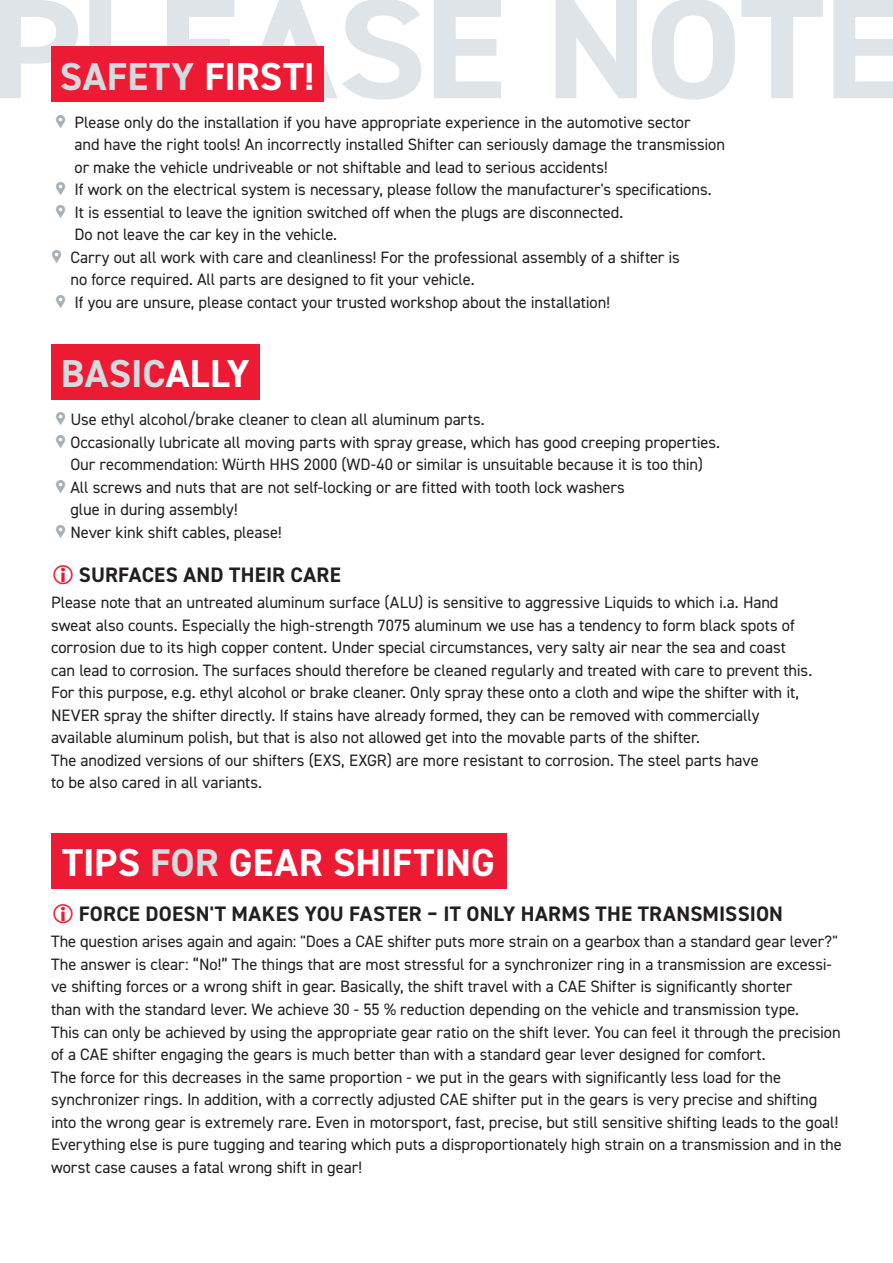
<style>
.page{position:relative;width:893px;height:1263px;background:#fff}
.page>*{position:absolute;margin:0;border:0;box-sizing:border-box;transform-origin:0 0}
.Inhaltsüberschrift{font:700 142.5px "DIN2014";letter-spacing:-.01em;color:#dfe4e8;scale:1.1 1}
.Fliesstext_normal_mit_1_Abstand{font:700 39px "DIN2014";letter-spacing:.01em;color:#d4dade}
.Fliesstext_normal_mit_1_Abstand-2{font:700 39px "DIN2014";color:#fff}
.Inhaltsüberschrift-2{font:700 21px "DIN2014";letter-spacing:.01em;color:#231f20}
.Fliesstext_normal_ohne_Abstand{font:16.5px/22.5px "DIN2014";letter-spacing:-.005em;color:#231f20}
.Inhaltsüberschrift-3{font:16.5px/22.5px "DIN2014";letter-spacing:-.005em;color:#231f20}
.s1{color:#a8b0b6}
.s2{color:#fff}
.s3{color:#d4dade}
</style>
<div class="page">
<div style="left:51px;top:47px;width:272px;height:55px;background:#ed1a33"></div>
<div style="left:51px;top:344px;width:208px;height:56px;background:#ed1a33"></div>
<div style="left:51px;top:833px;width:455px;height:56px;background:#ed1a33"></div>
<p class="Inhaltsüberschrift" style="left:-12px;top:-46px;width:835px">PLEASE NOTE</p>
<p class="Fliesstext_normal_ohne_Abstand" style="left:75px;top:110px;width:652px;text-indent:-19px"><span class="s1">⛳</span> Please only do the installation if you have appropriate experience in the automotive sector<br>and have the right tools! An incorrectly installed Shifter can seriously damage the transmission or make the vehicle undriveable or not shiftable and lead to serious accidents!</p>
<p class="Fliesstext_normal_ohne_Abstand" style="left:55px;top:178px;width:658px"><span class="s1">⛳</span> If work on the electrical system is necessary, please follow the manufacturer's specifications.</p>
<p class="Fliesstext_normal_ohne_Abstand" style="left:75px;top:200px;width:550px;text-indent:-19px"><span class="s1">⛳</span> It is essential to leave the ignition switched off when the plugs are disconnected.<br>Do not leave the car key in the vehicle.</p>
<p class="Fliesstext_normal_ohne_Abstand" style="left:70px;top:245px;width:611px;text-indent:-19px"><span class="s1">⛳</span> Carry out all work with care and cleanliness! For the professional assembly of a shifter is no force required. All parts are designed to fit your vehicle.</p>
<p class="Fliesstext_normal_ohne_Abstand" style="left:55px;top:290px;width:556px"><span class="s1">⛳</span> If you are unsure, please contact your trusted workshop about the installation!</p>
<p class="Fliesstext_normal_mit_1_Abstand" style="left:60px;top:50px;width:256px">SAFETY <span class="s2">FIRST!</span></p>
<p class="Fliesstext_normal_mit_1_Abstand" style="left:61px;top:348px;width:190px">BASIC<span class="s2">ALLY</span></p>
<p class="Fliesstext_normal_ohne_Abstand" style="left:55px;top:408px;width:431px"><span class="s1">⛳</span> Use ethyl alcohol/brake cleaner to clean all aluminum parts.</p>
<p class="Fliesstext_normal_ohne_Abstand" style="left:55px;top:431px;width:666px;text-align:center"><span class="s1">⛳</span> Occasionally lubricate all moving parts with spray grease, which has good creeping properties.<br>Our recommendation: Würth HHS 2000 (WD-40 or similar is unsuitable because it is too thin)</p>
<p class="Fliesstext_normal_ohne_Abstand" style="left:70px;top:476px;width:556px;text-indent:-15px"><span class="s1">⛳</span> All screws and nuts that are not self-locking or are fitted with tooth lock washers glue in during assembly!</p>
<p class="Fliesstext_normal_ohne_Abstand" style="left:55px;top:521px;width:228px"><span class="s1">⛳</span> Never kink shift cables, please!</p>
<p class="Inhaltsüberschrift-2" style="left:79px;top:560px;width:264px">SURFACES AND THEIR CARE</p>
<p class="Inhaltsüberschrift-3" style="left:51px;top:591px;width:763px">Please note that an untreated aluminum surface (ALU) is sensitive to aggressive Liquids to which i.a. Hand sweat also counts. Especially the high-strength 7075 aluminum we use has a tendency to form black spots of corrosion due to its high copper content. Under special circumstances, very salty air near the sea and coast can lead to corrosion. The surfaces should therefore be cleaned regularly and treated with care to prevent this.<br>For this purpose, e.g. ethyl alcohol or brake cleaner. Only spray these onto a cloth and wipe the shifter with it, NEVER spray the shifter directly. If stains have already formed, they can be removed with commercially available aluminum polish, but that is also not allowed get into the movable parts of the shifter.<br>The anodized versions of our shifters (EXS, EXGR) are more resistant to corrosion. The steel parts have<br>to be also cared in all variants.</p>
<p class="Fliesstext_normal_mit_1_Abstand-2" style="left:62px;top:837px;width:434px">TIPS <span class="s3">FOR</span> GEAR SHIFTING</p>
<p class="Inhaltsüberschrift-2" style="left:79px;top:899px;width:706px">FORCE DOESN'T MAKES YOU FASTER – IT ONLY HARMS THE TRANSMISSION</p>
<p class="Fliesstext_normal_ohne_Abstand" style="left:51px;top:930px;width:788px">The question arises again and again: "Does a CAE shifter puts more strain on a gearbox than a standard gear lever?"</p>
<p class="Fliesstext_normal_ohne_Abstand" style="left:51px;top:953px;width:791px">The answer is clear: “No!” The things that are most stressful for a synchronizer ring in a transmission are excessi&shy;ve shifting forces or a wrong shift in gear. Basically, the shift travel with a CAE Shifter is significantly shorter<br>than with the standard lever. We achieve 30 - 55 % reduction depending on the vehicle and transmission type.<br>This can only be achieved by using the appropriate gear ratio on the shift lever. You can feel it through the precision of a CAE shifter engaging the gears is much better than with a standard gear lever designed for comfort.</p>
<p class="Fliesstext_normal_ohne_Abstand" style="left:51px;top:1065px;width:792px">The force for this decreases in the same proportion - we put in the gears with significantly less load for the synchronizer rings. In addition, with a correctly adjusted CAE shifter put in the gears is very precise and shifting into the wrong gear is extremely rare. Even in motorsport, fast, precise, but still sensitive shifting leads to the goal!<br>Everything else is pure tugging and tearing which puts a disproportionately high strain on a transmission and in the worst case causes a fatal wrong shift in gear!</p>
</div>
